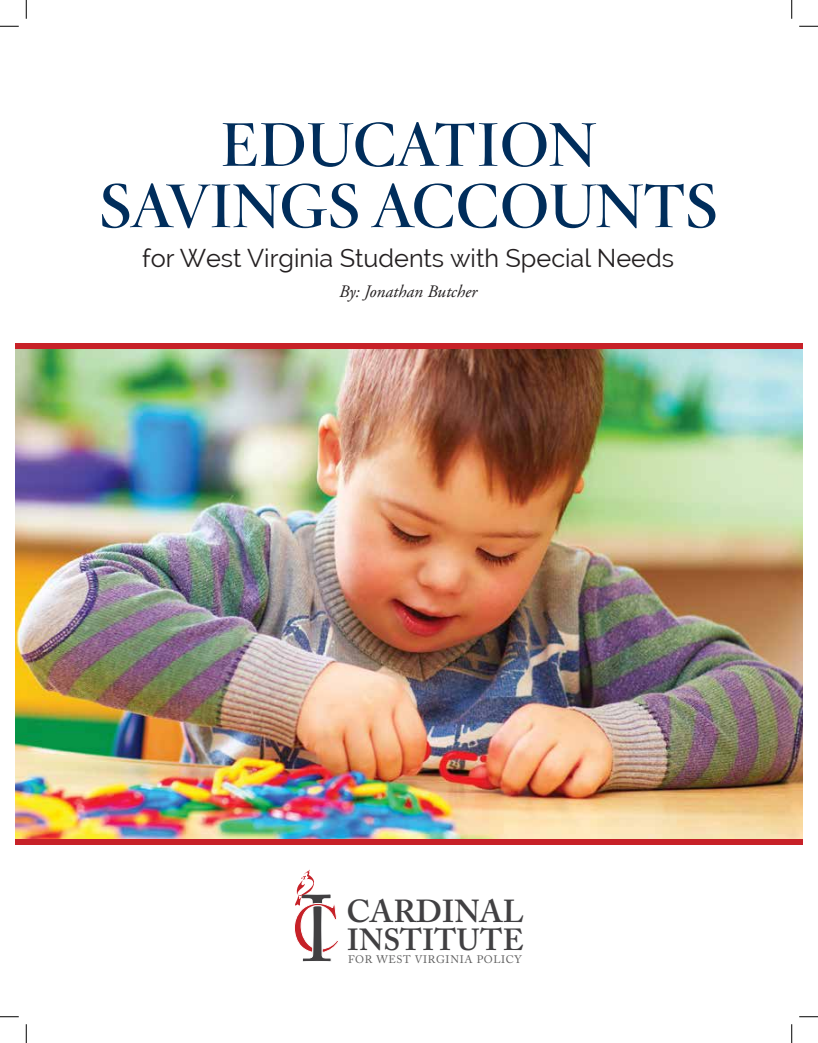
<style>
.page{position:relative;width:818px;height:1043px;background:#fff}
.page>*{position:absolute;margin:0;border:0;box-sizing:border-box;transform-origin:0 0}
.t1{font:60px/61.2px "Hoefler Titling HTF Bd Roman";color:#002d5b;text-align:center}
.t2{font:600 31.62px "Adobe Caslon Pro";color:#414042}
.t3{font:600 30.25px "Adobe Caslon Pro";letter-spacing:.01em;color:#414042}
.t4{font:25.25px "Raleway";color:#231f20}
.t5{font:italic 17.5px "Adobe Garamond Pro";color:#231f20}
.t6{font:10.88px "Adobe Caslon Pro";letter-spacing:.06em;color:#5e5e5e}
</style>
<div class="page">
<svg style="left:294px;top:869px;width:44px;height:93px"></svg>
<img style="left:15px;top:348px;width:787px;height:491px">
<div style="left:15px;top:343px;width:787px;height:5px;background:#c72128"></div>
<div style="left:15px;top:839px;width:787px;height:5px;background:#c72128"></div>
<svg style="left:0;top:25px;width:19px;height:2px"></svg>
<svg style="left:799px;top:25px;width:19px;height:2px"></svg>
<svg style="left:0;top:1016px;width:19px;height:1px"></svg>
<svg style="left:799px;top:1016px;width:19px;height:1px"></svg>
<svg style="left:25px;top:0;width:2px;height:19px"></svg>
<svg style="left:25px;top:1024px;width:2px;height:18px"></svg>
<svg style="left:791px;top:0;width:1px;height:19px"></svg>
<svg style="left:791px;top:1024px;width:1px;height:18px"></svg>
<h1 class="t1" style="left:98px;top:113px;width:621px">EDUCATION<br>SAVINGS ACCOUNTS</h1>
<p class="t4" style="left:142px;top:243px;width:533px">for West Virginia Students with Special Needs</p>
<p class="t5" style="left:339px;top:280px;width:140px">By: Jonathan Butcher</p>
<p class="t2" style="left:346px;top:892px;width:179px">CARDINAL</p>
<p class="t3" style="left:347px;top:921px;width:178px">INSTITUTE</p>
<p class="t6" style="left:348px;top:953px;width:175px">FOR WEST VIRGINIA POLICY</p>
</div>
